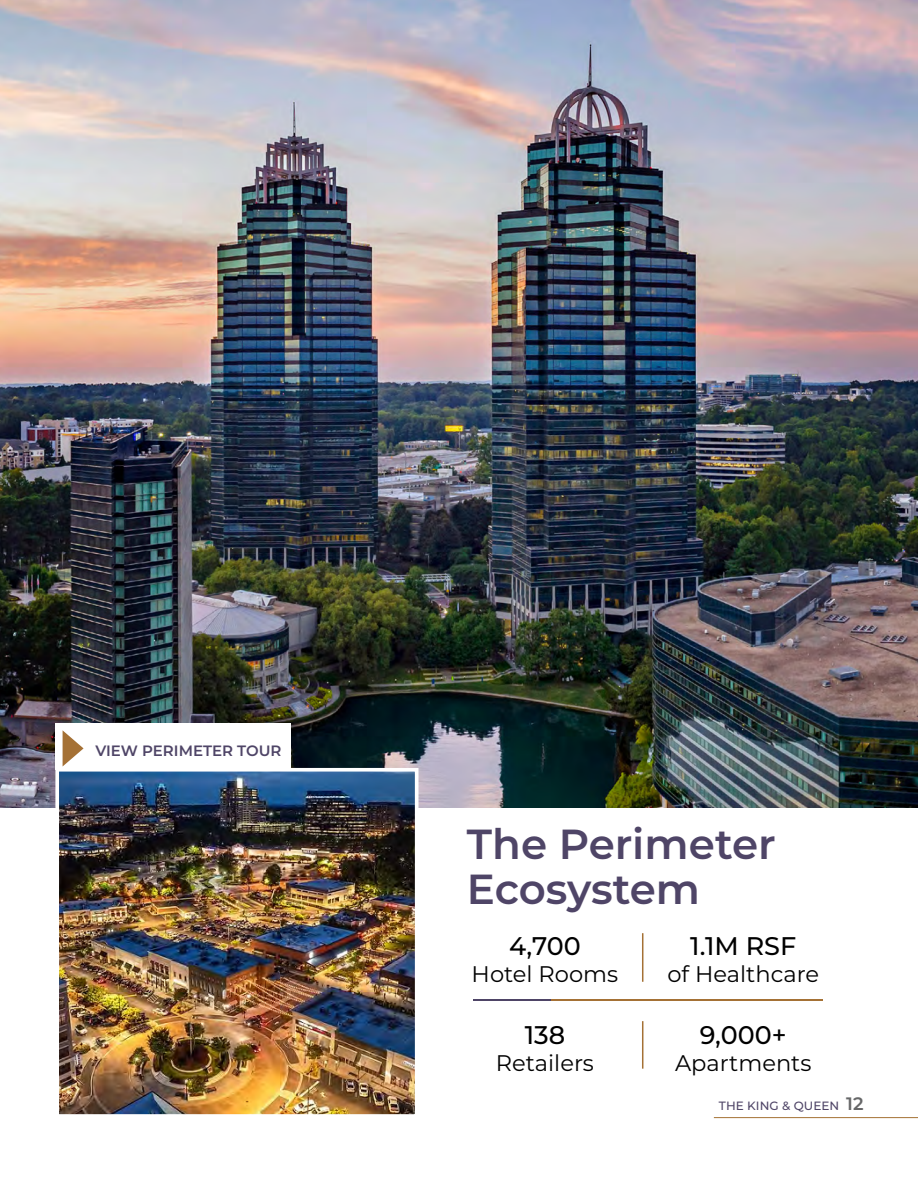
<style>
.page{position:relative;width:918px;height:1188px;background:#fff}
.page>*{position:absolute;margin:0;border:0;box-sizing:border-box;transform-origin:0 0}
.t1{font:600 42px/45px "Montserrat";color:#4f4567}
.t2{font:500 25.5px "Montserrat";color:#000}
.t3{font:22.65px "Montserrat";color:#000}
.t4{font:600 15px "Montserrat";color:#4f4567}
.t5{font:500 12px "Montserrat";letter-spacing:.005em;color:#4f4567}
.s1{font-weight:600;font-size:18px;color:#666768}
</style>
<div class="page">
<img style="left:0;top:1px;width:918px;height:807px">
<hr style="left:642px;top:933px;width:1px;height:49px;background:#a57135">
<hr style="left:642px;top:1021px;width:1px;height:48px;background:#a57135">
<hr style="left:551px;top:999px;width:271px;height:2px;background:#a57135">
<hr style="left:473px;top:999px;width:78px;height:2px;background:#4e4466">
<hr style="left:714px;top:1117px;width:204px;height:1px;background:#a57234">
<img style="left:60px;top:773px;width:354px;height:340px">
<div style="left:55px;top:768px;width:364px;height:350px;border:4px solid #fff"></div>
<div style="left:55px;top:724px;width:236px;height:46px;background:#fff"></div>
<svg style="left:63px;top:731px;width:21px;height:35px"></svg>
<p class="t4" style="left:95px;top:740px;width:188px">VIEW PERIMETER TOUR</p>
<h1 class="t1" style="left:467px;top:819px;width:311px">The Perimeter<br>Ecosystem</h1>
<p class="t2" style="left:509px;top:928px;width:73px">4,700</p>
<p class="t3" style="left:472px;top:958px;width:148px">Hotel Rooms</p>
<p class="t2" style="left:690px;top:928px;width:108px">1.1M RSF</p>
<p class="t3" style="left:667px;top:958px;width:153px">of Healthcare</p>
<p class="t2" style="left:525px;top:1017px;width:42px">138</p>
<p class="t3" style="left:496px;top:1047px;width:100px">Retailers</p>
<p class="t2" style="left:700px;top:1017px;width:88px">9,000+</p>
<p class="t3" style="left:675px;top:1047px;width:138px">Apartments</p>
<p class="t5" style="left:719px;top:1097px;width:146px">THE KING &amp; QUEEN <span class="s1">12</span></p>
</div>
